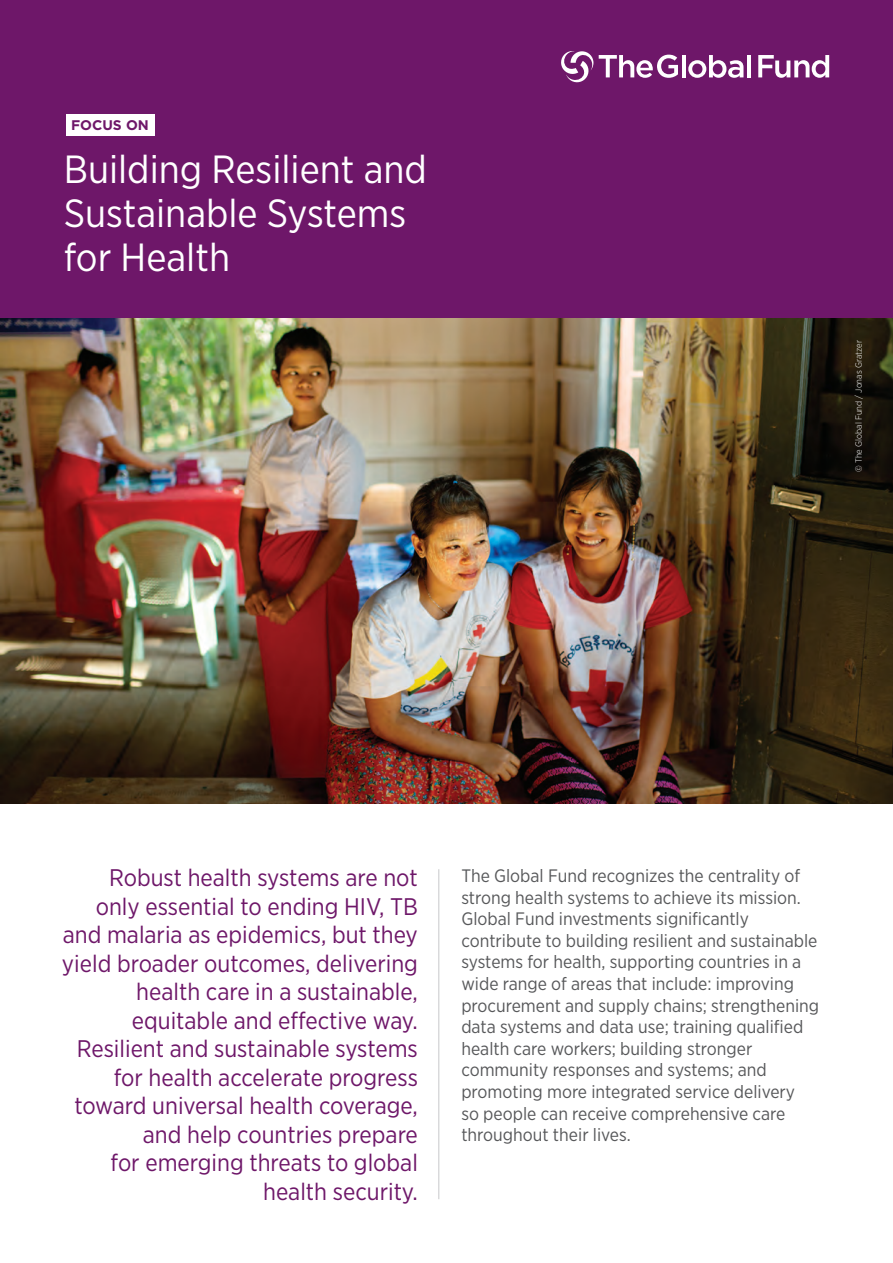
<style>
.page{position:relative;width:893px;height:1263px;background:#fff}
.page>*{position:absolute;margin:0;border:0;box-sizing:border-box;transform-origin:0 0}
.t1{font:39.3px/44.1px "Gotham Narrow";color:#fff}
.t2{font:24px/28.5px "Gotham Narrow";color:#6e1769;text-align:right}
.t3{font:18px/21.6px "Gotham Narrow";color:#57585a}
.t4{font:700 13.95px "Gotham";color:#6e1769}
.t5{font:300 9px "Gotham Narrow";color:#fff}
</style>
<div class="page">
<div style="left:0;top:0;width:893px;height:319px;background:#6e1769"></div>
<svg style="left:561px;top:51px;width:32px;height:31px"></svg>
<svg style="left:599px;top:55px;width:79px;height:23px"></svg>
<hr style="left:682px;top:55px;width:4px;height:22px;background:#fff">
<svg style="left:688px;top:55px;width:55px;height:23px"></svg>
<hr style="left:747px;top:55px;width:4px;height:22px;background:#fff">
<svg style="left:758px;top:55px;width:71px;height:23px"></svg>
<img style="left:0;top:319px;width:893px;height:485px">
<div style="left:66px;top:115px;width:88px;height:21px;background:#fff"></div>
<hr style="left:438px;top:869px;width:1px;height:330px;background:#c7c8ca">
<p class="t4" style="left:71px;top:117px;width:79px">FOCUS ON</p>
<h1 class="t1" style="left:64px;top:146px;width:365px">Building Resilient and<br>Sustainable Systems for Health</h1>
<p class="t5" style="left:853px;top:472px;width:133px;rotate:-90deg">© The Global Fund / Jonas Gratzer</p>
<p class="t2" style="left:62px;top:863px;width:357px">Robust health systems are not only essential to ending HIV, TB and malaria as epidemics, but they yield broader outcomes, delivering health care in a sustainable, equitable and effective way.<br>Resilient and sustainable systems for health accelerate progress toward universal health coverage, and help countries prepare<br>for emerging threats to global health security.</p>
<p class="t3" style="left:461px;top:864px;width:359px">The Global Fund recognizes the centrality of strong health systems to achieve its mission.<br>Global Fund investments significantly contribute to building resilient and sustainable systems for health, supporting countries in a wide range of areas that include: improving procurement and supply chains; strengthening data systems and data use; training qualified health care workers; building stronger community responses and systems; and promoting more integrated service delivery<br>so people can receive comprehensive care throughout their lives.</p>
</div>
